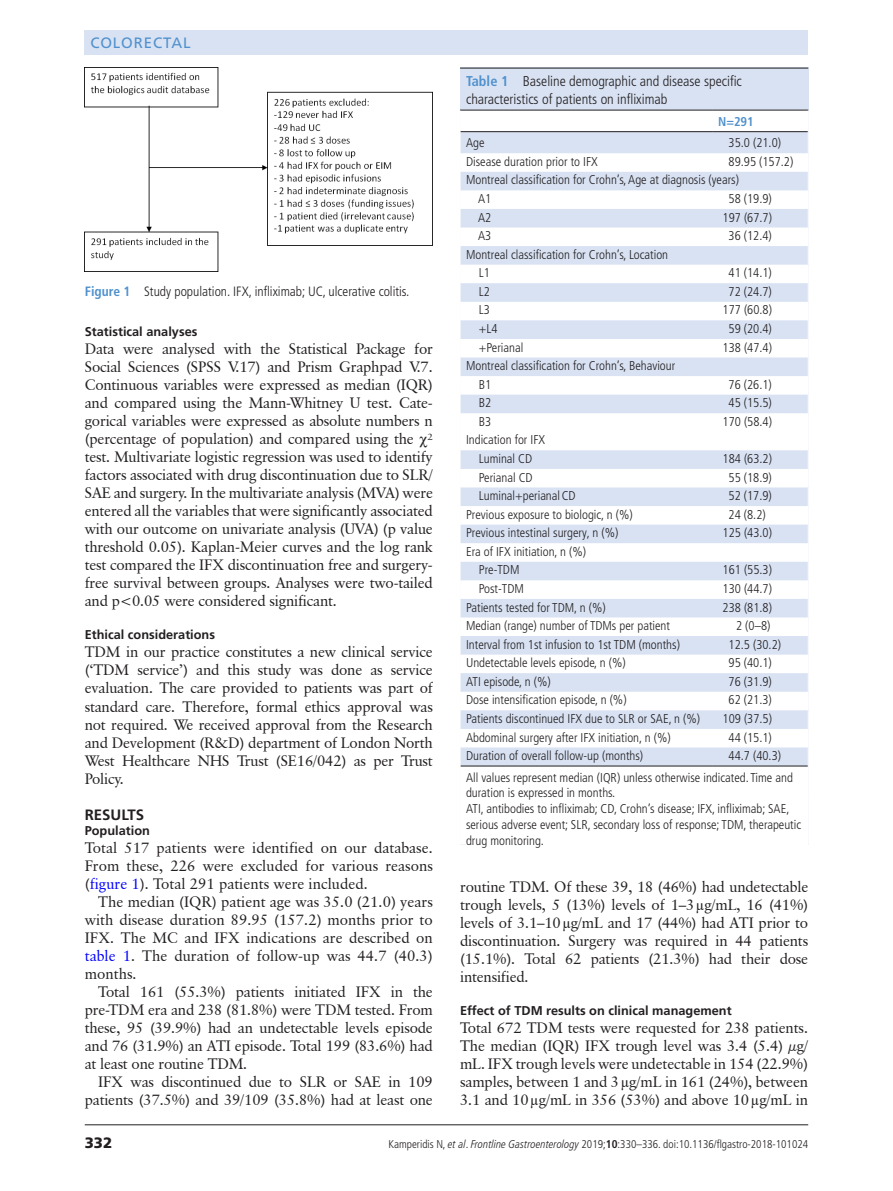
<style>
.page{position:relative;width:893px;height:1191px;background:#fff}
.page>*{position:absolute;margin:0;border:0;box-sizing:border-box;transform-origin:0 0}
.t1{font:15px/18px "Classical Garamond BT";letter-spacing:-.015em;color:#231f20;text-align:justify}
.t2{font:15px "Frutiger LT Std";letter-spacing:.055em;color:#5091cd}
.t3{font:700 15px "Frutiger LT Std";color:#231f20}
.t4{font:900 15px "Frutiger LT Std";color:#231f20}
.t5{font:300 condensed 14.25px/17.2px "Frutiger LT Pro";color:#231f20}
.t6{font:300 condensed 13.5px "Frutiger LT Pro";color:#231f20}
.t7{font:300 condensed 12.75px/18.6px "Frutiger LT Pro";color:#231f20}
.t8{font:700 12.75px "Frutiger LT Std";color:#231f20}
.t9{font:700 condensed 12.75px "Frutiger LT Pro";color:#5091cd}
.t10{font:300 condensed 11.25px "Frutiger LT Pro";color:#231f20}
.s1{font-weight:700;color:#5091cd}
.s2{color:#00f}
.s3{font-family:"Times New Roman"}
.s4{font-style:italic}
.s5{font-weight:700}
</style>
<div class="page">
<hr style="left:85px;top:1124px;width:723px;height:1px;background:#231f20">
<div style="left:85px;top:30px;width:723px;height:24px;background:#d8e2f3"></div>
<img style="left:85px;top:68px;width:348px;height:204px">
<div style="left:460px;top:68px;width:348px;height:776px;background:#d8e2f3"></div>
<hr style="left:460px;top:68px;width:348px;height:1px;background:#231f20">
<svg style="left:461px;top:111px;width:347px;height:733px;fill:#fff"></svg>
<hr style="left:460px;top:110px;width:252px;height:1px;background:#231f20">
<hr style="left:460px;top:131px;width:252px;height:1px;background:#231f20">
<hr style="left:712px;top:110px;width:96px;height:1px;background:#231f20">
<hr style="left:712px;top:131px;width:96px;height:1px;background:#231f20">
<hr style="left:460px;top:765px;width:252px;height:1px;background:#231f20">
<hr style="left:712px;top:765px;width:96px;height:1px;background:#231f20">
<svg style="left:460px;top:110px;width:1px;height:656px"></svg>
<hr style="left:460px;top:766px;width:1px;height:78px;background:#fff">
<svg style="left:808px;top:110px;width:1px;height:656px"></svg>
<hr style="left:466px;top:796px;width:342px;height:2px;background:#fff">
<p class="t2" style="left:90px;top:34px;width:73px">COLORECTA</p>
<p class="t2" style="left:183px;top:34px;width:9px">L</p>
<p class="t6" style="left:85px;top:283px;width:326px"><span class="s1">Figure 1</span> Study population. IFX, infliximab; UC, ulcerative colitis.</p>
<p class="t8" style="left:85px;top:324px;width:114px">Statistical analyses</p>
<p class="t1" style="left:85px;top:339px;width:350px">Data were analysed with the Statistical Package for Social Sciences (SPSS V.17) and Prism Graphpad V.7.<br>Continuous variables were expressed as median (IQR) and compared using the Mann-Whitney U test. Cate&shy;gorical variables were expressed as absolute numbers n (percentage of population) and compared using the ² test. Multivariate logistic regression was used to identify factors associated with drug discontinuation due to SLR/ SAE and surgery. In the multivariate analysis (MVA) were entered all the variables that were significantly associated with our outcome on univariate analysis (UVA) (p value threshold 0.05). Kaplan-Meier curves and the log rank test compared the IFX discontinuation free and surgery&shy;free survival between groups. Analyses were two-tailed and p&lt;0.05 were considered significant.</p>
<p class="t8" style="left:85px;top:627px;width:132px">Ethical considerations</p>
<p class="t1" style="left:85px;top:643px;width:350px">TDM in our practice constitutes a new clinical service (‘TDM service’) and this study was done as service evaluation. The care provided to patients was part of standard care. Therefore, formal ethics approval was not required. We received approval from the Research and Development (R&amp;D) department of London North West Healthcare NHS Trust (SE16/042) as per Trust Policy.</p>
<p class="t3" style="left:85px;top:805px;width:61px">Results</p>
<p class="t8" style="left:85px;top:823px;width:67px">Population</p>
<p class="t1" style="left:85px;top:839px;width:350px">Total 517 patients were identified on our database.<br>From these, 226 were excluded for various reasons (<span class="s2">figure 1</span>). Total 291 patients were included.</p>
<p class="t1" style="left:85px;top:893px;width:350px;text-indent:14px">The median (IQR) patient age was 35.0 (21.0) years with disease duration 89.95 (157.2) months prior to IFX. The MC and IFX indications are described on <span class="s2">table 1</span>. The duration of follow-up was 44.7 (40.3) months.</p>
<p class="t1" style="left:85px;top:983px;width:350px;text-indent:14px">Total 161 (55.3%) patients initiated IFX in the pre-TDM era and 238 (81.8%) were TDM tested. From these, 95 (39.9%) had an undetectable levels episode and 76 (31.9%) an ATI episode. Total 199 (83.6%) had at least one routine TDM.</p>
<p class="t1" style="left:85px;top:1073px;width:350px;text-align:right">IFX was discontinued due to SLR or SAE in 109 patients (37.5%) and 39/109 (35.8%) had at least one</p>
<p class="t5" style="left:466px;top:73px;width:277px"><span class="s1">Table 1</span> Baseline demographic and disease specific characteristics of patients on infliximab</p>
<p class="t9" style="left:718px;top:114px;width:37px">N=291</p>
<p class="t7" style="left:466px;top:134px;width:20px">Age</p>
<p class="t7" style="left:729px;top:134px;width:54px">35.0 (21.0)</p>
<p class="t7" style="left:466px;top:152px;width:133px">Disease duration prior to IFX</p>
<p class="t7" style="left:729px;top:152px;width:66px">89.95 (157.2)</p>
<p class="t7" style="left:466px;top:171px;width:274px">Montreal classification for Crohn’s, Age at diagnosis (years)</p>
<p class="t7" style="left:478px;top:189px;width:15px">A1</p>
<p class="t7" style="left:729px;top:189px;width:45px">58 (19.9)</p>
<p class="t7" style="left:478px;top:208px;width:15px">A2</p>
<p class="t7" style="left:723px;top:208px;width:51px">197 (67.7)</p>
<p class="t7" style="left:478px;top:226px;width:15px">A3</p>
<p class="t7" style="left:729px;top:226px;width:45px">36 (12.4)</p>
<p class="t7" style="left:479px;top:245px;width:191px;text-indent:-13px">Montreal classification for Crohn’s, Location<br>L1</p>
<p class="t7" style="left:729px;top:264px;width:45px">41 (14.1)</p>
<p class="t7" style="left:479px;top:282px;width:13px">L2</p>
<p class="t7" style="left:729px;top:282px;width:45px">72 (24.7)</p>
<p class="t7" style="left:479px;top:301px;width:13px">L3</p>
<p class="t7" style="left:723px;top:301px;width:51px">177 (60.8)</p>
<p class="t7" style="left:479px;top:319px;width:20px">+L4</p>
<p class="t7" style="left:729px;top:319px;width:45px">59 (20.4)</p>
<p class="t7" style="left:479px;top:338px;width:46px">+Perianal</p>
<p class="t7" style="left:723px;top:338px;width:51px">138 (47.4)</p>
<p class="t7" style="left:479px;top:356px;width:198px;text-indent:-13px">Montreal classification for Crohn’s, Behaviour<br>B1</p>
<p class="t7" style="left:729px;top:375px;width:45px">76 (26.1)</p>
<p class="t7" style="left:479px;top:394px;width:14px">B2</p>
<p class="t7" style="left:729px;top:394px;width:45px">45 (15.5)</p>
<p class="t7" style="left:479px;top:412px;width:14px">B3</p>
<p class="t7" style="left:723px;top:412px;width:51px">170 (58.4)</p>
<p class="t7" style="left:466px;top:431px;width:81px;text-align:center">Indication for IFX<br>Luminal CD</p>
<p class="t7" style="left:723px;top:449px;width:51px">184 (63.2)</p>
<p class="t7" style="left:479px;top:468px;width:55px">Perianal CD</p>
<p class="t7" style="left:729px;top:468px;width:45px">55 (18.9)</p>
<p class="t7" style="left:479px;top:486px;width:98px">Luminal+perianalCD</p>
<p class="t7" style="left:729px;top:486px;width:45px">52 (17.9)</p>
<p class="t7" style="left:466px;top:505px;width:168px">Previous exposure to biologic, n (%)</p>
<p class="t7" style="left:729px;top:505px;width:39px">24 (8.2)</p>
<p class="t7" style="left:466px;top:523px;width:154px">Previous intestinal surgery, n (%)</p>
<p class="t7" style="left:723px;top:523px;width:51px">125 (43.0)</p>
<p class="t7" style="left:479px;top:542px;width:109px;text-indent:-13px">Era of IFX initiation, n (%)<br>Pre-TDM</p>
<p class="t7" style="left:723px;top:561px;width:51px">161 (55.3)</p>
<p class="t7" style="left:479px;top:579px;width:47px">Post-TDM</p>
<p class="t7" style="left:723px;top:579px;width:51px">130 (44.7)</p>
<p class="t7" style="left:466px;top:598px;width:141px">Patients tested for TDM, n (%)</p>
<p class="t7" style="left:723px;top:598px;width:51px">238 (81.8)</p>
<p class="t7" style="left:466px;top:616px;width:205px">Median (range) number of TDMs per patient</p>
<p class="t7" style="left:736px;top:616px;width:36px">2 (0–8)</p>
<p class="t7" style="left:466px;top:635px;width:215px">Interval from 1st infusion to 1st TDM (months)</p>
<p class="t7" style="left:729px;top:635px;width:54px">12.5 (30.2)</p>
<p class="t7" style="left:466px;top:653px;width:161px">Undetectable levels episode, n (%)</p>
<p class="t7" style="left:729px;top:653px;width:45px">95 (40.1)</p>
<p class="t7" style="left:466px;top:672px;width:86px">ATI episode, n (%)</p>
<p class="t7" style="left:729px;top:672px;width:45px">76 (31.9)</p>
<p class="t7" style="left:466px;top:691px;width:162px">Dose intensification episode, n (%)</p>
<p class="t7" style="left:729px;top:691px;width:45px">62 (21.3)</p>
<p class="t7" style="left:466px;top:709px;width:236px">Patients discontinued IFX due to SLR or SAE, n (%)</p>
<p class="t7" style="left:723px;top:709px;width:51px">109 (37.5)</p>
<p class="t7" style="left:466px;top:728px;width:206px">Abdominal surgery after IFX initiation, n (%)</p>
<p class="t7" style="left:729px;top:728px;width:45px">44 (15.1)</p>
<p class="t7" style="left:466px;top:746px;width:179px">Duration of overall follow-up (months)</p>
<p class="t7" style="left:466px;top:745px;width:328px;line-height:21.5px;text-indent:262px">44.7 (40.3)<br>All values represent median (IQR) unless otherwise indicated. Time and</p>
<p class="t7" style="left:466px;top:785px;width:337px;line-height:15.8px">duration is expressed in months.<br>ATI, antibodies to infliximab; CD, Crohn’s disease; IFX, infliximab; SAE, serious adverse event; SLR, secondary loss of response; TDM, therapeutic drug monitoring.</p>
<p class="t1" style="left:460px;top:877px;width:350px">routine TDM. Of these 39, 18 (46%) had undetectable trough levels, 5 (13%) levels of 1–3<span class="s3">µ</span>g/mL, 16 (41%) levels of 3.1–10<span class="s3">µ</span>g/mL and 17 (44%) had ATI prior to discontinuation. Surgery was required in 44 patients (15.1%). Total 62 patients (21.3%) had their dose intensified.</p>
<p class="t8" style="left:460px;top:1003px;width:273px">Effect of TDM results on clinical management</p>
<p class="t1" style="left:460px;top:1019px;width:350px">Total 672 TDM tests were requested for 238 patients.<br>The median (IQR) IFX trough level was 3.4 (5.4) μg/ mL. IFX trough levels were undetectable in 154 (22.9%) samples, between 1 and 3<span class="s3">µ</span>g/mL in 161 (24%), between 3.1 and 10<span class="s3">µ</span>g/mL in 356 (53%) and above 10<span class="s3">µ</span>g/mL in</p>
<p class="t4" style="left:85px;top:1133px;width:29px">332</p>
<p class="t10" style="left:389px;top:1137px;width:421px">Kamperidis N, <span class="s4">et al</span>. <span class="s4">Frontline Gastroenterology</span> 2019;<span class="s5">10</span>:330–336. doi:10.1136/flgastro-2018-101024</p>
</div>
